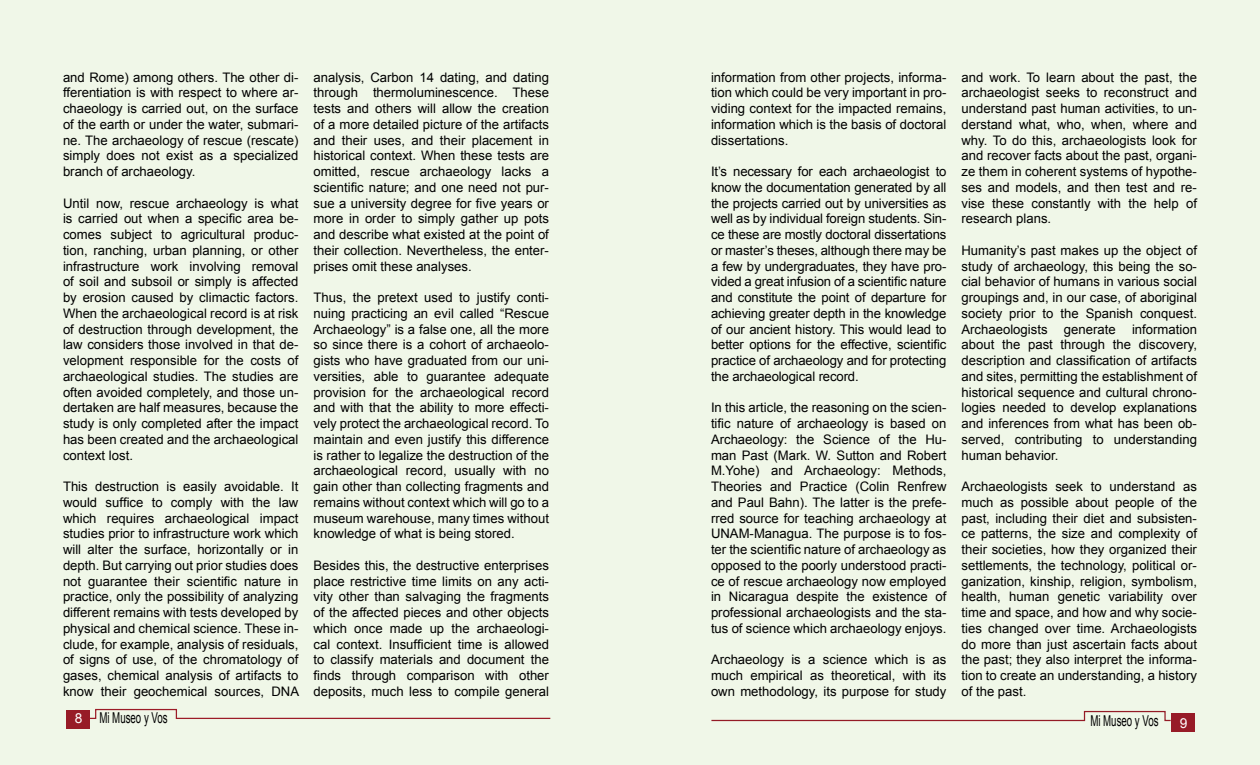
<style>
.page{position:relative;width:1260px;height:765px;background:#fff}
.page>*{position:absolute;margin:0;border:0;box-sizing:border-box;transform-origin:0 0}
.t1{font:15px "Arial";color:#000;scale:.64 1}
.t2{font:13.75px "Arial";color:#fff}
.t3{font:13.12px/15.8px "Arial";color:#000;text-align:justify}
.s1{font-size:13.75px;color:#fff}
</style>
<div class="page">
<div style="left:630px;top:0;width:630px;height:765px;background:#f0f7e8"></div>
<div style="left:0;top:0;width:630px;height:765px;background:#f0f7e8"></div>
<div style="left:67px;top:710px;width:23px;height:18px;background:#971b27"></div>
<svg style="left:90px;top:708px;width:461px;height:11px"></svg>
<svg style="left:711px;top:710px;width:461px;height:12px"></svg>
<div style="left:1171px;top:714px;width:24px;height:18px;background:#971b27"></div>
<p class="t3" style="left:63px;top:69px;width:237px">and Rome) among others. The other di&shy;fferentiation is with respect to where ar&shy;chaeology is carried out, on the surface of the earth or under the water, submari&shy;ne. The archaeology of rescue (rescate) simply does not exist as a specialized branch of archaeology.</p>
<p class="t3" style="left:63px;top:195px;width:237px">Until now, rescue archaeology is what is carried out when a specific area be&shy;comes subject to agricultural produc&shy;tion, ranching, urban planning, or other infrastructure work involving removal of soil and subsoil or simply is affected by erosion caused by climactic factors.<br>When the archaeological record is at risk of destruction through development, the law considers those involved in that de&shy;velopment responsible for the costs of archaeological studies. The studies are often avoided completely, and those un&shy;dertaken are half measures, because the study is only completed after the impact has been created and the archaeological context lost.</p>
<p class="t3" style="left:63px;top:479px;width:238px">This destruction is easily avoidable. It would suffice to comply with the law which requires archaeological impact studies prior to infrastructure work which will alter the surface, horizontally or in depth. But carrying out prior studies does not guarantee their scientific nature in practice, only the possibility of analyzing different remains with tests developed by physical and chemical science. These in&shy;clude, for example, analysis of residuals, of signs of use, of the chromatology of gases, chemical analysis of artifacts to know their geochemical sources, DNA</p>
<p class="t3" style="left:314px;top:69px;width:237px">analysis, Carbon 14 dating, and dating through thermoluminescence. These tests and others will allow the creation of a more detailed picture of the artifacts and their uses, and their placement in historical context. When these tests are omitted, rescue archaeology lacks a scientific nature; and one need not pur&shy;sue a university degree for five years or more in order to simply gather up pots and describe what existed at the point of their collection. Nevertheless, the enter&shy;prises omit these analyses.</p>
<p class="t3" style="left:314px;top:290px;width:237px">Thus, the pretext used to justify conti&shy;nuing practicing an evil called “Rescue Archaeology” is a false one, all the more so since there is a cohort of archaeolo&shy;gists who have graduated from our uni&shy;versities, able to guarantee adequate provision for the archaeological record and with that the ability to more effecti&shy;vely protect the archaeological record. To maintain and even justify this difference is rather to legalize the destruction of the archaeological record, usually with no gain other than collecting fragments and remains without context which will go to a museum warehouse, many times without knowledge of what is being stored.</p>
<p class="t3" style="left:314px;top:557px;width:237px">Besides this, the destructive enterprises place restrictive time limits on any acti&shy;vity other than salvaging the fragments of the affected pieces and other objects which once made up the archaeologi&shy;cal context. Insufficient time is allowed to classify materials and document the finds through comparison with other deposits, much less to compile general</p>
<p class="t3" style="left:711px;top:69px;width:237px">information from other projects, informa&shy;tion which could be very important in pro&shy;viding context for the impacted remains, information which is the basis of doctoral dissertations.</p>
<p class="t3" style="left:711px;top:164px;width:237px">It’s necessary for each archaeologist to know the documentation generated by all the projects carried out by universities as well as by individual foreign students. Sin&shy;ce these are mostly doctoral dissertations or master’s theses, although there may be a few by undergraduates, they have pro&shy;vided a great infusion of a scientific nature and constitute the point of departure for achieving greater depth in the knowledge of our ancient history. This would lead to better options for the effective, scientific practice of archaeology and for protecting the archaeological record.</p>
<p class="t3" style="left:711px;top:400px;width:237px">In this article, the reasoning on the scien&shy;tific nature of archaeology is based on Archaeology: the Science of the Hu&shy;man Past (Mark. W. Sutton and Robert M.Yohe) and Archaeology: Methods, Theories and Practice (Colin Renfrew and Paul Bahn). The latter is the prefe&shy;rred source for teaching archaeology at UNAM-Managua. The purpose is to fos&shy;ter the scientific nature of archaeology as opposed to the poorly understood practi&shy;ce of rescue archaeology now employed in Nicaragua despite the existence of professional archaeologists and the sta&shy;tus of science which archaeology enjoys.</p>
<p class="t3" style="left:711px;top:652px;width:237px">Archaeology is a science which is as much empirical as theoretical, with its own methodology, its purpose for study</p>
<p class="t3" style="left:962px;top:69px;width:237px">and work. To learn about the past, the archaeologist seeks to reconstruct and understand past human activities, to un&shy;derstand what, who, when, where and why. To do this, archaeologists look for and recover facts about the past, organi&shy;ze them in coherent systems of hypothe&shy;ses and models, and then test and re&shy;vise these constantly with the help of research plans.</p>
<p class="t3" style="left:962px;top:242px;width:237px">Humanity’s past makes up the object of study of archaeology, this being the so&shy;cial behavior of humans in various social groupings and, in our case, of aboriginal society prior to the Spanish conquest.<br>Archaeologists generate information about the past through the discovery, description and classification of artifacts and sites, permitting the establishment of historical sequence and cultural chrono&shy;logies needed to develop explanations and inferences from what has been ob&shy;served, contributing to understanding human behavior.</p>
<p class="t3" style="left:962px;top:479px;width:237px">Archaeologists seek to understand as much as possible about people of the past, including their diet and subsisten&shy;ce patterns, the size and complexity of their societies, how they organized their settlements, the technology, political or&shy;ganization, kinship, religion, symbolism, health, human genetic variability over time and space, and how and why socie&shy;ties changed over time. Archaeologists do more than just ascertain facts about the past; they also interpret the informa&shy;tion to create an understanding, a history of the past.</p>
<p class="t1" style="left:75px;top:708px;width:146px"><span class="s1">8</span> Mi Museo y Vos</p>
<p class="t1" style="left:1090px;top:711px;width:108px">Mi Museo y Vos</p>
<p class="t2" style="left:1180px;top:714px;width:9px">9</p>
</div>
